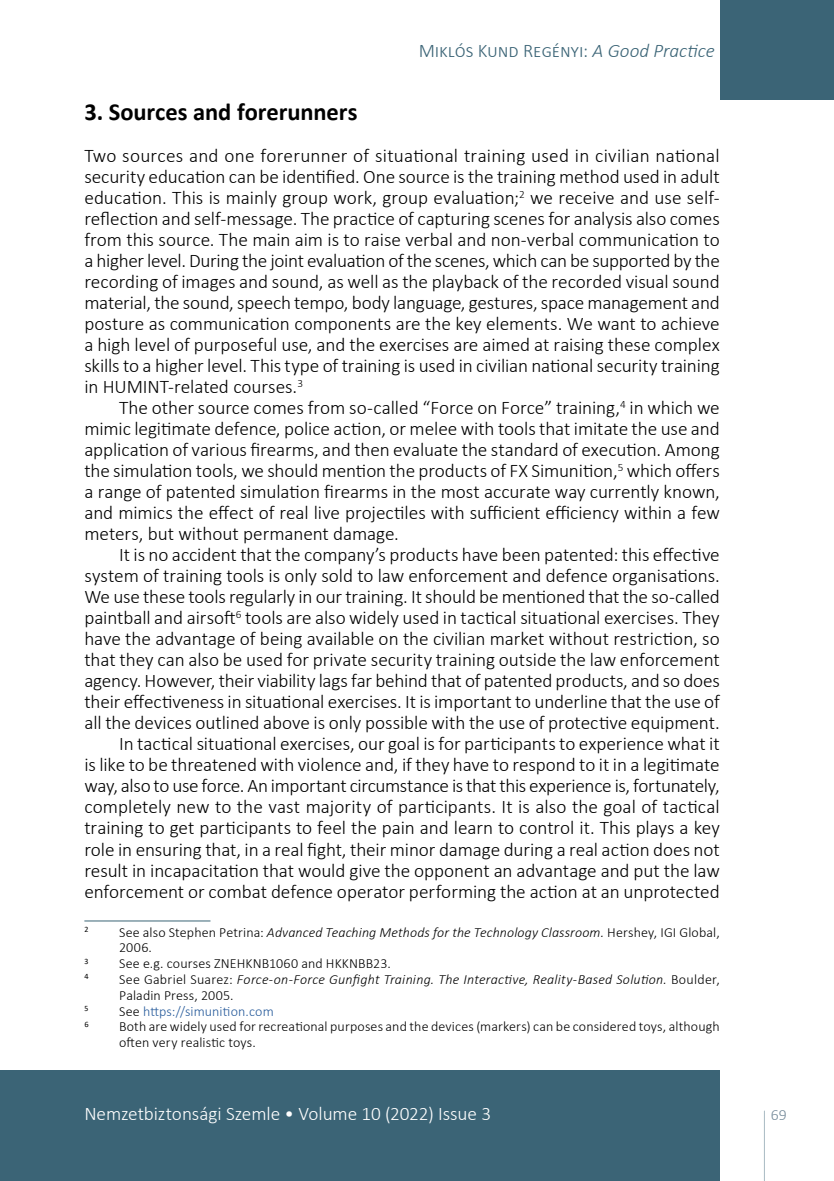
<style>
.page{position:relative;width:834px;height:1181px;background:#fff}
.page>*{position:absolute;margin:0;border:0;box-sizing:border-box;transform-origin:0 0}
.t1{font:700 24.5px "Calibri";letter-spacing:-.005em;color:#000}
.t2{font:300 19.25px/21px "Calibri";letter-spacing:-.005em;color:#000;text-align:justify}
.t3{font:300 19.25px "Calibri";letter-spacing:-.005em;color:#fff}
.t4{font:300 19.25px "Calibri";letter-spacing:-.005em;color:#3b6476}
.t5{font:300 15.75px "Calibri";color:#778c9b}
.t6{font:italic 300 14px/15.8px "Calibri";letter-spacing:.015em;color:#000}
.t7{font:300 14px/15.8px "Calibri";letter-spacing:.01em;color:#000}
.t8{font:300 14px "Calibri";letter-spacing:.005em;color:#275b9b}
.t9{font:8.22px "Calibri";color:#000}
.s1{font-style:italic}
.s2{font-style:normal}
.s3{color:#000}
</style>
<div class="page">
<svg style="left:764px;top:1110px;width:1px;height:71px"></svg>
<div style="left:719px;top:0;width:114px;height:99px;background:#3b6476"></div>
<div style="left:0;top:1070px;width:719px;height:111px;background:#3b6476"></div>
<hr style="left:84px;top:920px;width:126px;height:1px;background:#3b6476">
<p class="t4" style="left:418px;top:39px;width:297px">Miklós Kund Regényi: <span class="s1">A Good Practice</span></p>
<p class="t1" style="left:84px;top:95px;width:274px">3. Sources and forerunners</p>
<p class="t2" style="left:84px;top:145px;width:637px">Two sources and one forerunner of situational training used in civilian national security education can be identified. One source is the training method used in adult education. This is mainly group work, group evaluation;<sup>2</sup> we receive and use self&shy;reflection and self-message. The practice of capturing scenes for analysis also comes from this source. The main aim is to raise verbal and non-verbal communication to a higher level. During the joint evaluation of the scenes, which can be supported by the recording of images and sound, as well as the playback of the recorded visual sound material, the sound, speech tempo, body language, gestures, space management and posture as communication components are the key elements. We want to achieve a high level of purposeful use, and the exercises are aimed at raising these complex skills to a higher level. This type of training is used in civilian national security training in HUMINT-related courses.<sup>3</sup></p>
<p class="t2" style="left:84px;top:397px;width:637px;text-indent:35px">The other source comes from so-called “Force on Force” training,<sup>4</sup> in which we mimic legitimate defence, police action, or melee with tools that imitate the use and application of various firearms, and then evaluate the standard of execution. Among the simulation tools, we should mention the products of FX Simunition,<sup>5</sup> which offers a range of patented simulation firearms in the most accurate way currently known, and mimics the effect of real live projectiles with sufficient efficiency within a few meters, but without permanent damage.</p>
<p class="t2" style="left:84px;top:544px;width:637px;text-align:right">It is no accident that the company’s products have been patented: this effective system of training tools is only sold to law enforcement and defence organisations.<br>We use these tools regularly in our training. It should be mentioned that the so-called paintball and airsoft<sup>6</sup> tools are also widely used in tactical situational exercises. They have the advantage of being available on the civilian market without restriction, so that they can also be used for private security training outside the law enforcement agency. However, their viability lags far behind that of patented products, and so does their effectiveness in situational exercises. It is important to underline that the use of all the devices outlined above is only possible with the use of protective equipment.<br>In tactical situational exercises, our goal is for participants to experience what it<br>is like to be threatened with violence and, if they have to respond to it in a legitimate way, also to use force. An important circumstance is that this experience is, fortunately, completely new to the vast majority of participants. It is also the goal of tactical training to get participants to feel the pain and learn to control it. This plays a key role in ensuring that, in a real fight, their minor damage during a real action does not result in incapacitation that would give the opponent an advantage and put the law enforcement or combat defence operator performing the action at an unprotected</p>
<p class="t9" style="left:84px;top:923px;width:5px">2</p>
<p class="t6" style="left:119px;top:924px;width:602px"><span class="s2">See also Stephen Petrina:</span> Advanced Teaching Methods for the Technology Classroom. <span class="s2">Hershey, IGI Global,<br>2006.</span></p>
<p class="t9" style="left:84px;top:955px;width:5px">3</p>
<p class="t7" style="left:119px;top:955px;width:273px">See e.g. courses ZNEHKNB1060 and HKKNBB23.</p>
<p class="t9" style="left:84px;top:971px;width:6px">4</p>
<p class="t6" style="left:119px;top:971px;width:602px"><span class="s2">See Gabriel Suarez:</span> Force-on-Force Gunfight Training. The Interactive, Reality-Based Solution. <span class="s2">Boulder,<br>Paladin Press, 2005.</span></p>
<p class="t9" style="left:84px;top:1002px;width:5px">5</p>
<p class="t8" style="left:119px;top:1002px;width:156px"><span class="s3">See</span> https://simunition.com</p>
<p class="t9" style="left:84px;top:1018px;width:6px">6</p>
<p class="t7" style="left:119px;top:1018px;width:602px">Both are widely used for recreational purposes and the devices (markers) can be considered toys, although often very realistic toys.</p>
<p class="t3" style="left:84px;top:1102px;width:408px">Nemzetbiztonsági Szemle • Volume 10 (2022) Issue 3</p>
<p class="t5" style="left:770px;top:1105px;width:17px">69</p>
</div>
